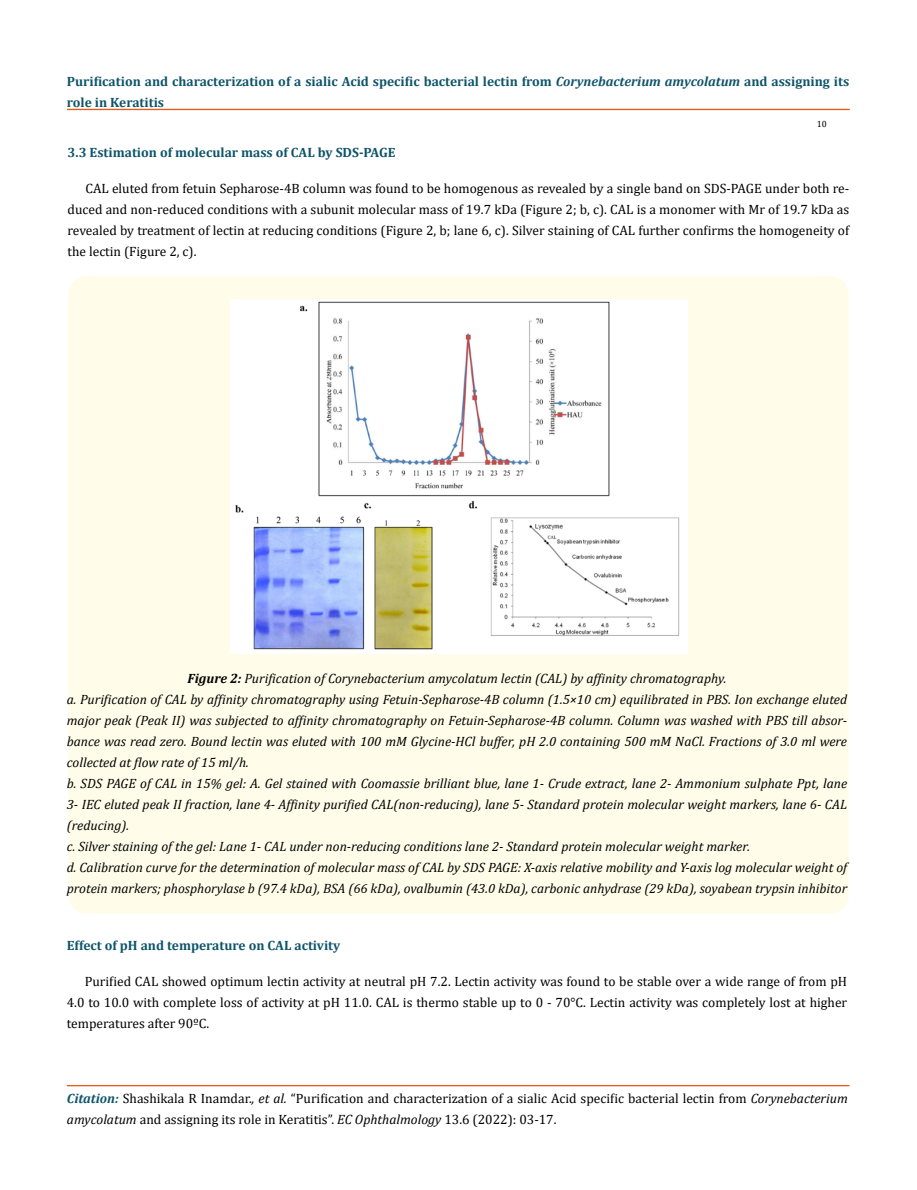
<style>
.page{position:relative;width:917px;height:1190px;background:#fff}
.page>*{position:absolute;margin:0;border:0;box-sizing:border-box;transform-origin:0 0}
.t1{font:italic 13.5px/21px "Cambria";color:#000}
.t2{font:13.5px/21px "Cambria";color:#000;text-align:justify}
.t3{font:700 13.5px/21px "Cambria";color:#0e546a}
.t4{font:9px "Cambria";color:#000}
.s1{font-style:italic}
.s2{font-weight:700}
.s3{font-weight:700;font-style:italic;color:#0e546a}
</style>
<div class="page">
<div style="left:67px;top:109px;width:782px;height:1px;border:1px solid #e05d1a"></div>
<div style="left:67px;top:1085px;width:782px;height:1px;border:1px solid #e05d1a"></div>
<div style="left:68px;top:276px;width:780px;height:637px;background:#fffde9;border-radius:18px"></div>
<img style="left:231px;top:300px;width:456px;height:353px">
<p class="t3" style="left:67px;top:71px;width:783px">Purification and characterization of a sialic Acid specific bacterial lectin from <span class="s1">Corynebacterium amycolatum</span> and assigning its role in Keratitis</p>
<p class="t4" style="left:816px;top:118px;width:11px">10</p>
<p class="t3" style="left:68px;top:142px;width:330px">3.3 Estimation of molecular mass of CAL by SDS-PAGE</p>
<p class="t2" style="left:68px;top:178px;width:783px;text-indent:18px">CAL eluted from fetuin Sepharose-4B column was found to be homogenous as revealed by a single band on SDS-PAGE under both re&shy;duced and non-reduced conditions with a subunit molecular mass of 19.7 kDa (Figure 2; b, c). CAL is a monomer with Mr of 19.7 kDa as revealed by treatment of lectin at reducing conditions (Figure 2, b; lane 6, c). Silver staining of CAL further confirms the homogeneity of the lectin (Figure 2, c).</p>
<p class="t1" style="left:67px;top:667px;width:781px;text-indent:121px"><span class="s2">Figure 2:</span> Purification of Corynebacterium amycolatum lectin (CAL) by affinity chromatography.<br>a. Purification of CAL by affinity chromatography using Fetuin-Sepharose-4B column (1.5×10 cm) equilibrated in PBS. Ion exchange eluted major peak (Peak II) was subjected to affinity chromatography on Fetuin-Sepharose-4B column. Column was washed with PBS till absor&shy;bance was read zero. Bound lectin was eluted with 100 mM Glycine-HCl buffer, pH 2.0 containing 500 mM NaCl. Fractions of 3.0 ml were collected at flow rate of 15 ml/h.<br>b. SDS PAGE of CAL in 15% gel: A. Gel stained with Coomassie brilliant blue, lane 1- Crude extract, lane 2- Ammonium sulphate Ppt, lane 3- IEC eluted peak II fraction, lane 4- Affinity purified CAL(non-reducing), lane 5- Standard protein molecular weight markers, lane 6- CAL (reducing).<br>c. Silver staining of the gel: Lane 1- CAL under non-reducing conditions lane 2- Standard protein molecular weight marker.<br>d. Calibration curve for the determination of molecular mass of CAL by SDS PAGE: X-axis relative mobility and Y-axis log molecular weight of protein markers; phosphorylase b (97.4 kDa), BSA (66 kDa), ovalbumin (43.0 kDa), carbonic anhydrase (29 kDa), soyabean trypsin inhibitor</p>
<p class="t3" style="left:67px;top:934px;width:275px">Effect of pH and temperature on CAL activity</p>
<p class="t2" style="left:67px;top:970px;width:781px;text-indent:18px">Purified CAL showed optimum lectin activity at neutral pH 7.2. Lectin activity was found to be stable over a wide range of from pH 4.0 to 10.0 with complete loss of activity at pH 11.0. CAL is thermo stable up to 0 - 70°C. Lectin activity was completely lost at higher temperatures after 90ºC.</p>
<p class="t2" style="left:67px;top:1087px;width:782px"><span class="s3">Citation:</span> Shashikala R Inamdar.<span class="s1">, et al.</span> “Purification and characterization of a sialic Acid specific bacterial lectin from <span class="s1">Corynebacterium amycolatum</span> and assigning its role in Keratitis”. <span class="s1">EC Ophthalmology</span> 13.6 (2022): 03-17.</p>
</div>
